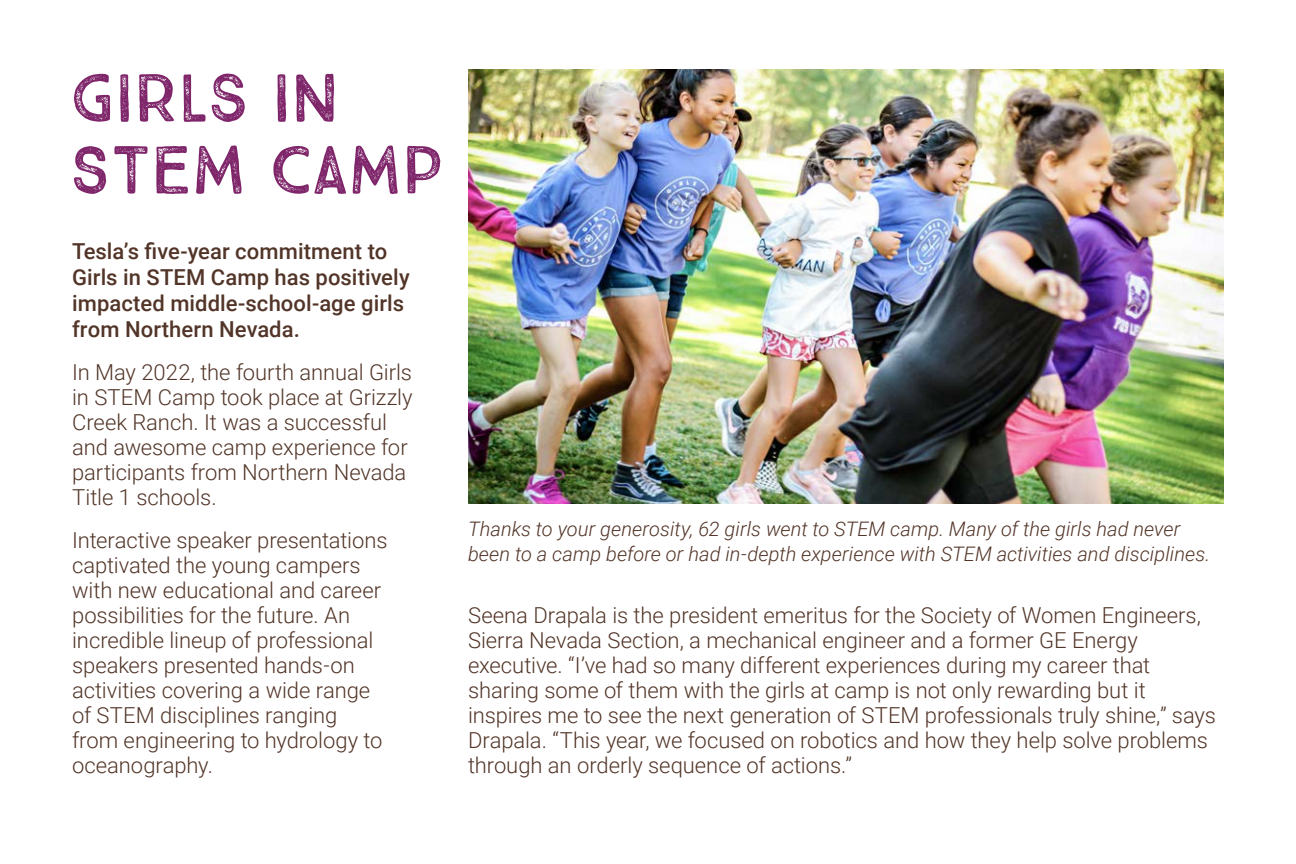
<style>
.page{position:relative;width:1296px;height:864px;background:#fff}
.page>*{position:absolute;margin:0;border:0;box-sizing:border-box;transform-origin:0 0}
.Body_Copy_Bullets{font:68px/72px "True North Textures";letter-spacing:-.01em;color:#7f266b}
.Body_Copy_14_24{font:300 22px/25px "Roboto";letter-spacing:-.005em;color:#523528}
.Body_Copy_14_24-2{font:500 22px/26px "Roboto";letter-spacing:.005em;color:#523528}
.Body_Copy_14_24-3{font:italic 300 20px/25px "Roboto";color:#523528}
</style>
<div class="page">
<img style="left:468px;top:69px;width:756px;height:435px">
<p class="Body_Copy_Bullets" style="left:69px;top:63px;width:377px">GIRLS IN<br>STEM CAMP</p>
<p class="Body_Copy_14_24-2" style="left:72px;top:238px;width:339px">Tesla’s five-year commitment to<br>Girls in STEM Camp has positively impacted middle-school-age girls from Northern Nevada.</p>
<p class="Body_Copy_14_24" style="left:72px;top:359px;width:342px">In May 2022, the fourth annual Girls in STEM Camp took place at Grizzly<br>Creek Ranch. It was a successful and awesome camp experience for participants from Northern Nevada<br>Title 1 schools.</p>
<p class="Body_Copy_14_24" style="left:72px;top:527px;width:317px">Interactive speaker presentations captivated the young campers with new educational and career possibilities for the future. An incredible lineup of professional speakers presented hands-on activities covering a wide range of STEM disciplines ranging from engineering to hydrology to oceanography.</p>
<p class="Body_Copy_14_24-3" style="left:468px;top:516px;width:744px">Thanks to your generosity, 62 girls went to STEM camp. Many of the girls had never been to a camp before or had in-depth experience with STEM activities and disciplines.</p>
<p class="Body_Copy_14_24" style="left:468px;top:602px;width:749px">Seena Drapala is the president emeritus for the Society of Women Engineers, Sierra Nevada Section, a mechanical engineer and a former GE Energy executive. “I’ve had so many different experiences during my career that sharing some of them with the girls at camp is not only rewarding but it inspires me to see the next generation of STEM professionals truly shine,” says Drapala. “This year, we focused on robotics and how they help solve problems through an orderly sequence of actions.”</p>
</div>
